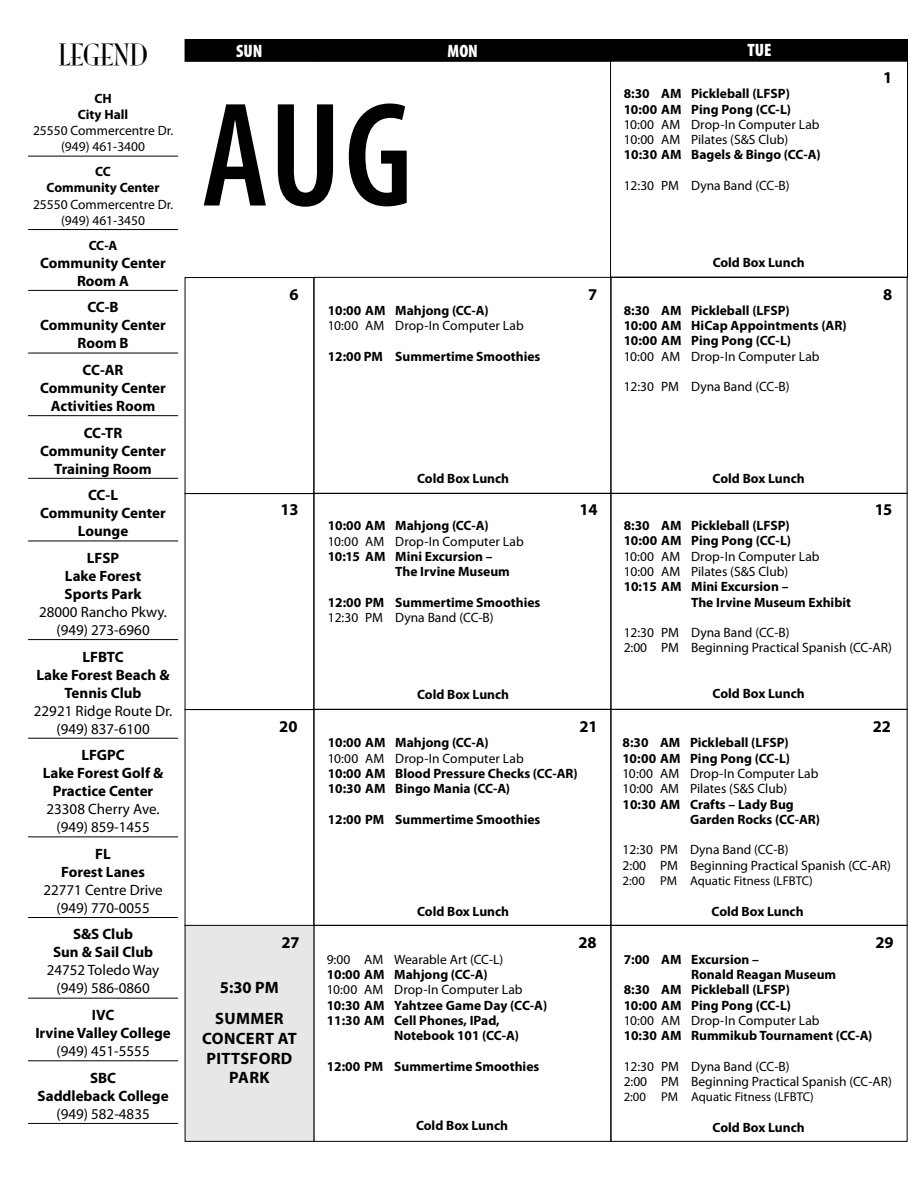
<style>
.page{position:relative;width:918px;height:1188px;background:#fff}
.page>*{position:absolute;margin:0;border:0;box-sizing:border-box;transform-origin:0 0}
.t1{font:600 condensed 150px "Myriad Pro";color:#000}
.t2{font:27px "Mona Lisa Solid ITCTT";color:#000}
.t3{font:900 condensed 18px "Myriad Pro";color:#fff}
.t4{font:700 16.5px/19.8px "Myriad Pro";letter-spacing:.02em;color:#000}
.t5{font:700 15px/18px "Myriad Pro";color:#000;text-align:center}
.t6{font:15px/18px "Myriad Pro";color:#000;text-align:center}
.t7{font:700 13.5px/15.3px "Myriad Pro";color:#000}
.t8{font:13.5px/15.3px "Myriad Pro";color:#000}
.t9{font:12.75px "Myriad Pro";color:#000}
</style>
<div class="page">
<div style="left:610px;top:61px;width:298px;height:217px;border:1px solid #000"></div>
<div style="left:185px;top:709px;width:129px;height:217px;border:1px solid #000"></div>
<div style="left:314px;top:925px;width:297px;height:217px;border:1px solid #000"></div>
<hr style="left:28px;top:156px;width:150px;height:1px;background:#000">
<hr style="left:28px;top:229px;width:150px;height:1px;background:#000">
<hr style="left:28px;top:290px;width:150px;height:1px;background:#000">
<hr style="left:28px;top:353px;width:150px;height:1px;background:#000">
<hr style="left:28px;top:415px;width:150px;height:1px;background:#000">
<hr style="left:28px;top:478px;width:150px;height:1px;background:#000">
<hr style="left:28px;top:541px;width:150px;height:1px;background:#000">
<hr style="left:28px;top:639px;width:150px;height:1px;background:#000">
<hr style="left:28px;top:738px;width:150px;height:1px;background:#000">
<hr style="left:28px;top:836px;width:150px;height:1px;background:#000">
<hr style="left:28px;top:917px;width:150px;height:1px;background:#000">
<hr style="left:28px;top:998px;width:150px;height:1px;background:#000">
<hr style="left:28px;top:1060px;width:150px;height:1px;background:#000">
<hr style="left:28px;top:1123px;width:150px;height:1px;background:#000">
<div style="left:185px;top:40px;width:129px;height:21px;background:#000"></div>
<div style="left:185px;top:39px;width:129px;height:23px;border:1px solid #000"></div>
<div style="left:314px;top:40px;width:297px;height:21px;background:#000"></div>
<div style="left:314px;top:39px;width:298px;height:23px;border:1px solid #000"></div>
<div style="left:611px;top:40px;width:297px;height:21px;background:#000"></div>
<div style="left:185px;top:277px;width:129px;height:217px;border:1px solid #000"></div>
<div style="left:314px;top:709px;width:297px;height:217px;border:1px solid #000"></div>
<div style="left:611px;top:277px;width:297px;height:217px;border:1px solid #000"></div>
<div style="left:185px;top:925px;width:129px;height:216px;background:#e6e7e8"></div>
<div style="left:185px;top:925px;width:129px;height:217px;border:1px solid #000"></div>
<div style="left:185px;top:493px;width:129px;height:217px;border:1px solid #000"></div>
<div style="left:314px;top:277px;width:297px;height:217px;border:1px solid #000"></div>
<div style="left:611px;top:493px;width:297px;height:217px;border:1px solid #000"></div>
<div style="left:611px;top:925px;width:297px;height:217px;border:1px solid #000"></div>
<h2 class="t2" style="left:58px;top:34px;width:91px">LEGEND</h2>
<p class="t7" style="left:78px;top:90px;width:52px;line-height:16.2px;text-align:center">CH<br>City Hall</p>
<p class="t8" style="left:33px;top:122px;width:142px;line-height:16.2px;text-align:center">25550 Commercentre Dr. (949) 461-3400</p>
<p class="t7" style="left:47px;top:163px;width:114px;line-height:16.2px;text-align:center">CC<br>Community Center</p>
<p class="t8" style="left:33px;top:196px;width:142px;line-height:16.2px;text-align:center">25550 Commercentre Dr. (949) 461-3450</p>
<p class="t7" style="left:89px;top:237px;width:30px">CC-A</p>
<p class="t5" style="left:40px;top:253px;width:127px">Community Center<br>Room A</p>
<p class="t5" style="left:40px;top:298px;width:127px">CC-B<br>Community Center<br>Room B</p>
<p class="t5" style="left:40px;top:360px;width:127px">CC-AR<br>Community Center<br>Activities Room</p>
<p class="t5" style="left:40px;top:423px;width:127px">CC-TR<br>Community Center<br>Training Room</p>
<p class="t5" style="left:40px;top:486px;width:127px">CC-L<br>Community Center<br>Lounge</p>
<p class="t5" style="left:65px;top:548px;width:78px">LFSP<br>Lake Forest<br>Sports Park</p>
<p class="t6" style="left:39px;top:603px;width:129px">28000 Rancho Pkwy. (949) 273-6960</p>
<p class="t5" style="left:37px;top:647px;width:134px">LFBTC<br>Lake Forest Beach &amp;<br>Tennis Club</p>
<p class="t6" style="left:34px;top:701px;width:140px">22921 Ridge Route Dr. (949) 837-6100</p>
<p class="t5" style="left:43px;top:746px;width:122px">LFGPC<br>Lake Forest Golf &amp;<br>Practice Center</p>
<p class="t6" style="left:47px;top:800px;width:115px">23308 Cherry Ave. (949) 859-1455</p>
<p class="t5" style="left:61px;top:844px;width:85px">FL<br>Forest Lanes</p>
<p class="t6" style="left:43px;top:881px;width:121px">22771 Centre Drive (949) 770-0055</p>
<p class="t5" style="left:53px;top:925px;width:101px">S&amp;S Club<br>Sun &amp; Sail Club</p>
<p class="t6" style="left:47px;top:961px;width:114px">24752 Toledo Way (949) 586-0860</p>
<p class="t5" style="left:35px;top:1006px;width:137px">IVC<br>Irvine Valley College</p>
<p class="t6" style="left:56px;top:1042px;width:95px">(949) 451-5555</p>
<p class="t5" style="left:38px;top:1068px;width:133px">SBC<br>Saddleback College</p>
<p class="t6" style="left:56px;top:1104px;width:95px">(949) 582-4835</p>
<h3 class="t3" style="left:236px;top:39px;width:28px">SUN</h3>
<h3 class="t3" style="left:448px;top:39px;width:32px">MON</h3>
<h3 class="t3" style="left:748px;top:39px;width:26px">TUE</h3>
<h1 class="t1" style="left:202px;top:63px;width:213px">AUG</h1>
<p class="t4" style="left:290px;top:284px;width:11px">6</p>
<p class="t7" style="left:328px;top:303px;width:162px">10:00 AM Mahjong (CC-A)</p>
<p class="t8" style="left:328px;top:318px;width:197px">10:00 AM Drop-In Computer Lab</p>
<p class="t7" style="left:328px;top:348px;width:214px">12:00 PM Summertime Smoothies</p>
<p class="t4" style="left:588px;top:284px;width:11px">7</p>
<p class="t7" style="left:624px;top:86px;width:169px">8:30 AM Pickleball (LFSP)<br>10:00 AM Ping Pong (CC-L)</p>
<p class="t8" style="left:624px;top:116px;width:197px">10:00 AM Drop-In Computer Lab<br>10:00 AM Pilates (S&amp;S Club)</p>
<p class="t7" style="left:624px;top:147px;width:198px">10:30 AM Bagels &amp; Bingo (CC-A)</p>
<p class="t8" style="left:624px;top:178px;width:168px">12:30 PM Dyna Band (CC-B)</p>
<p class="t7" style="left:713px;top:254px;width:94px">Cold Box Lunch</p>
<p class="t7" style="left:624px;top:302px;width:224px">8:30 AM Pickleball (LFSP)<br>10:00 AM HiCap Appointments (AR)<br>10:00 AM Ping Pong (CC-L)</p>
<p class="t8" style="left:624px;top:348px;width:197px">10:00 AM Drop-In Computer Lab</p>
<p class="t8" style="left:624px;top:379px;width:168px">12:30 PM Dyna Band (CC-B)</p>
<p class="t4" style="left:883px;top:67px;width:11px">1</p>
<p class="t4" style="left:883px;top:284px;width:11px">8</p>
<p class="t4" style="left:280px;top:499px;width:20px">13</p>
<p class="t7" style="left:417px;top:471px;width:94px">Cold Box Lunch</p>
<p class="t4" style="left:579px;top:499px;width:20px">14</p>
<p class="t7" style="left:713px;top:471px;width:94px">Cold Box Lunch</p>
<p class="t4" style="left:875px;top:499px;width:19px">15</p>
<p class="t4" style="left:279px;top:716px;width:20px">20</p>
<p class="t4" style="left:281px;top:932px;width:20px">27</p>
<p class="t4" style="left:215px;top:972px;width:70px;line-height:30.6px">5:30 PM<br>SUMMER</p>
<p class="t4" style="left:202px;top:1028px;width:96px;text-align:center">CONCERT AT<br>PITTSFORD<br>PARK</p>
<p class="t7" style="left:328px;top:518px;width:162px">10:00 AM Mahjong (CC-A)</p>
<p class="t8" style="left:328px;top:533px;width:197px">10:00 AM Drop-In Computer Lab</p>
<p class="t7" style="left:395px;top:548px;width:116px;text-indent:-68px">10:15 AM Mini Excursion –<br>The Irvine Museum</p>
<p class="t7" style="left:328px;top:594px;width:214px">12:00 PM Summertime Smoothies</p>
<p class="t8" style="left:328px;top:610px;width:168px">12:30 PM Dyna Band (CC-B)</p>
<p class="t7" style="left:417px;top:686px;width:94px">Cold Box Lunch</p>
<p class="t4" style="left:579px;top:716px;width:20px">21</p>
<p class="t7" style="left:328px;top:735px;width:162px">10:00 AM Mahjong (CC-A)</p>
<p class="t8" style="left:328px;top:750px;width:197px">10:00 AM Drop-In Computer Lab</p>
<p class="t7" style="left:328px;top:765px;width:252px">10:00 AM Blood Pressure Checks (CC-AR)<br>10:30 AM Bingo Mania (CC-A)</p>
<p class="t7" style="left:328px;top:811px;width:214px">12:00 PM Summertime Smoothies</p>
<p class="t7" style="left:417px;top:903px;width:94px">Cold Box Lunch</p>
<p class="t8" style="left:327px;top:951px;width:178px">9:00 AM Wearable Art (CC-L)</p>
<p class="t7" style="left:327px;top:966px;width:162px">10:00 AM Mahjong (CC-A)</p>
<p class="t8" style="left:327px;top:982px;width:197px">10:00 AM Drop-In Computer Lab</p>
<p class="t7" style="left:327px;top:997px;width:222px">10:30 AM Yahtzee Game Day (CC-A)</p>
<p class="t7" style="left:327px;top:1012px;width:175px">11:30 AM Cell Phones, IPad,</p>
<p class="t7" style="left:394px;top:1027px;width:126px">Notebook 101 (CC-A)</p>
<p class="t7" style="left:327px;top:1058px;width:214px">12:00 PM Summertime Smoothies</p>
<p class="t7" style="left:416px;top:1118px;width:94px">Cold Box Lunch</p>
<p class="t4" style="left:578px;top:932px;width:20px">28</p>
<p class="t7" style="left:624px;top:517px;width:169px">8:30 AM Pickleball (LFSP)<br>10:00 AM Ping Pong (CC-L)</p>
<p class="t8" style="left:624px;top:548px;width:197px">10:00 AM Drop-In Computer Lab<br>10:00 AM Pilates (S&amp;S Club)</p>
<p class="t7" style="left:691px;top:579px;width:161px;text-indent:-68px">10:15 AM Mini Excursion –<br>The Irvine Museum Exhibit</p>
<p class="t8" style="left:624px;top:625px;width:270px">12:30 PM Dyna Band (CC-B)<br>2:00 PM Beginning Practical Spanish (CC-AR)</p>
<p class="t7" style="left:713px;top:686px;width:94px">Cold Box Lunch</p>
<p class="t4" style="left:873px;top:716px;width:20px">22</p>
<p class="t7" style="left:623px;top:735px;width:169px">8:30 AM Pickleball (LFSP)<br>10:00 AM Ping Pong (CC-L)</p>
<p class="t8" style="left:623px;top:766px;width:197px">10:00 AM Drop-In Computer Lab<br>10:00 AM Pilates (S&amp;S Club)</p>
<p class="t7" style="left:690px;top:796px;width:132px;text-indent:-68px">10:30 AM Crafts – Lady Bug<br>Garden Rocks (CC-AR)</p>
<p class="t8" style="left:623px;top:842px;width:270px">12:30 PM Dyna Band (CC-B)<br>2:00 PM Beginning Practical Spanish (CC-AR)</p>
<p class="t9" style="left:623px;top:873px;width:192px">2:00 PM Aquatic Fitness (LFBTC)</p>
<p class="t7" style="left:712px;top:903px;width:94px">Cold Box Lunch</p>
<p class="t4" style="left:875px;top:932px;width:20px">29</p>
<p class="t7" style="left:624px;top:951px;width:137px">7:00 AM Excursion –</p>
<p class="t7" style="left:691px;top:966px;width:147px">Ronald Reagan Museum</p>
<p class="t7" style="left:624px;top:982px;width:168px">8:30 AM Pickleball (LFSP)</p>
<p class="t7" style="left:624px;top:997px;width:169px">10:00 AM Ping Pong (CC-L)</p>
<p class="t8" style="left:624px;top:1012px;width:197px">10:00 AM Drop-In Computer Lab</p>
<p class="t7" style="left:624px;top:1027px;width:250px">10:30 AM Rummikub Tournament (CC-A)</p>
<p class="t8" style="left:624px;top:1058px;width:270px">12:30 PM Dyna Band (CC-B)<br>2:00 PM Beginning Practical Spanish (CC-AR)</p>
<p class="t9" style="left:624px;top:1089px;width:192px">2:00 PM Aquatic Fitness (LFBTC)</p>
<p class="t7" style="left:713px;top:1119px;width:94px">Cold Box Lunch</p>
</div>
